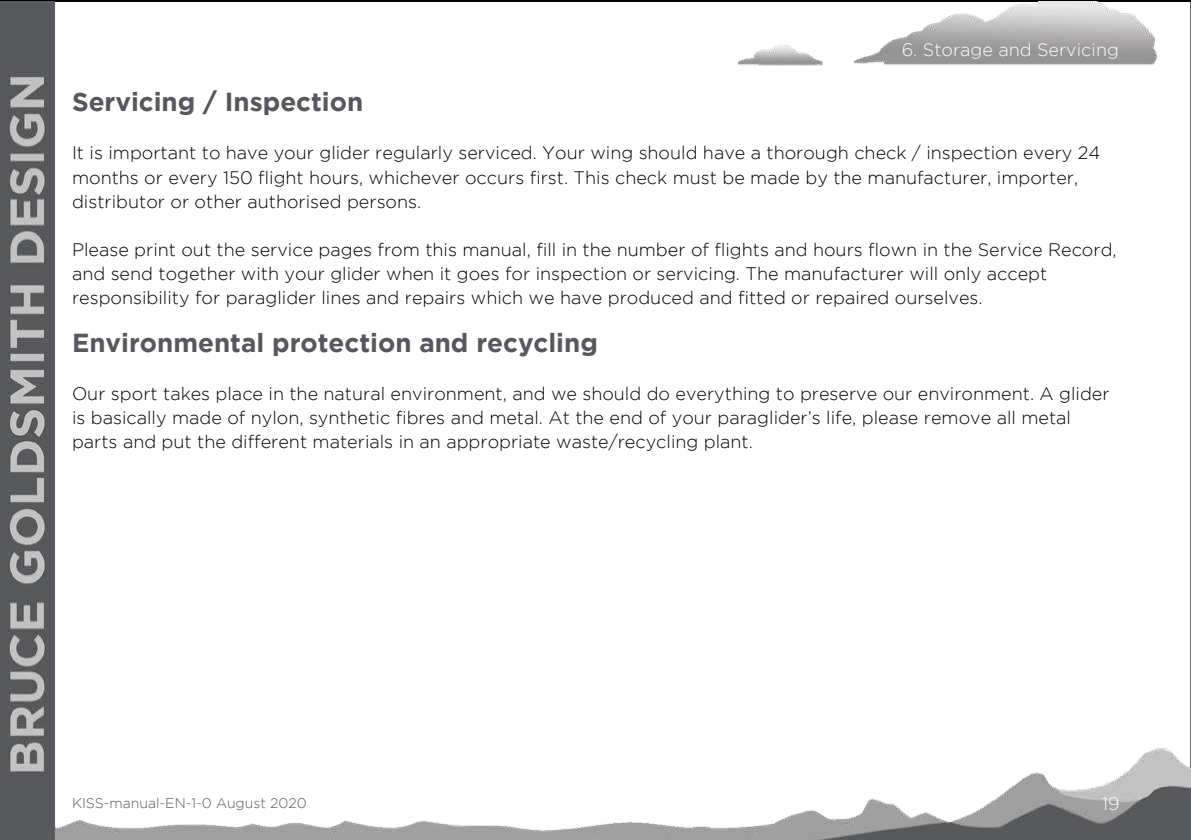
<style>
.page{position:relative;width:1191px;height:840px;background:#fff}
.page>*{position:absolute;margin:0;border:0;box-sizing:border-box;transform-origin:0 0}
.t1{font:700 26px "Gotham";color:#57585b}
.t2{font:300 18px/24px "Gotham";color:#000}
.t3{font:300 18px "Gotham";color:#fff}
.t4{font:300 14px "Gotham";color:#57585b}
</style>
<div class="page">
<img style="left:0;top:1px;width:1191px;height:838px">
<p class="t3" style="left:901px;top:41px;width:219px">6. Storage and Servicing</p>
<h1 class="t1" style="left:72px;top:91px;width:293px">Servicing / Inspection</h1>
<p class="t2" style="left:72px;top:142px;width:1030px">It is important to have your glider regularly serviced. Your wing should have a thorough check / inspection every 24 months or every 150 flight hours, whichever occurs first. This check must be made by the manufacturer, importer, distributor or other authorised persons.</p>
<p class="t2" style="left:72px;top:237px;width:1046px">Please print out the service pages from this manual, fill in the number of flights and hours flown in the Service Record, and send together with your glider when it goes for inspection or servicing. The manufacturer will only accept responsibility for paraglider lines and repairs which we have produced and fitted or repaired ourselves.</p>
<h1 class="t1" style="left:72px;top:331px;width:527px">Environmental protection and recycling</h1>
<p class="t2" style="left:72px;top:382px;width:1039px">Our sport takes place in the natural environment, and we should do everything to preserve our environment. A glider is basically made of nylon, synthetic fibres and metal. At the end of your paraglider’s life, please remove all metal parts and put the different materials in an appropriate waste/recycling plant.</p>
<p class="t4" style="left:72px;top:796px;width:236px">KISS-manual-EN-1-0 August 2020</p>
<p class="t3" style="left:1102px;top:794px;width:19px">19</p>
</div>
